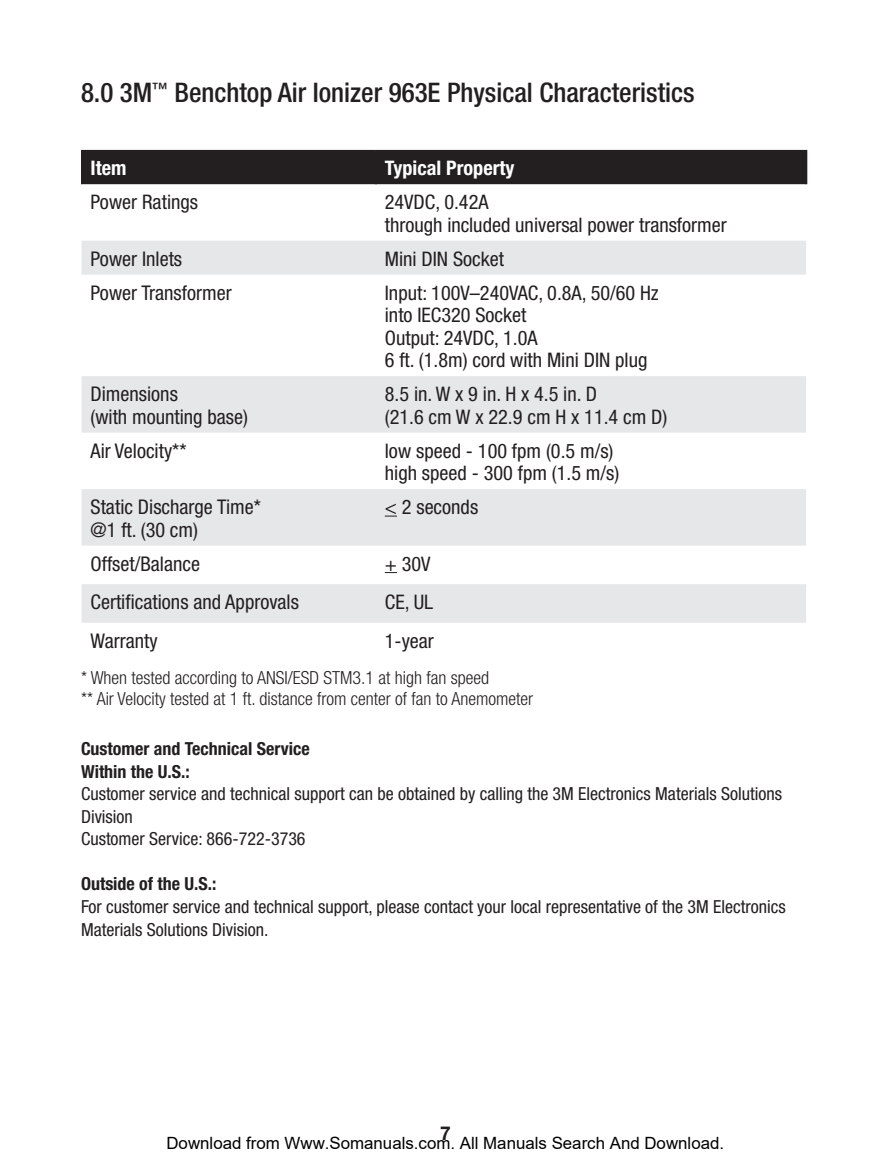
<style>
.page{position:relative;width:891px;height:1175px;background:#fff}
.page>*{position:absolute;margin:0;border:0;box-sizing:border-box;transform-origin:0 0}
.t1{font:500 condensed 27px "Helvetica Neue";color:#231f20}
.t2{font:condensed 20.25px/22.5px "Helvetica Neue";color:#231f20}
.t3{font:condensed 20.03px/22.5px "Helvetica Neue";color:#231f20}
.t4{font:700 condensed 20.03px "Helvetica Neue";color:#fff}
.t5{font:700 19.12px "Helvetica Neue";color:#231f20}
.t6{font:condensed 18px/22.5px "Helvetica Neue";color:#231f20}
.t7{font:300 condensed 18px/20.2px "Helvetica Neue";color:#231f20}
.t8{font:700 condensed 18px/22.5px "Helvetica Neue";color:#231f20}
.t9{font:16.88px "Arial";color:#000}
</style>
<div class="page">
<div style="left:82px;top:151px;width:723px;height:33px;background:#231f20"></div>
<svg style="left:82px;top:241px;width:724px;height:382px"></svg>
<hr style="left:375px;top:151px;width:2px;height:33px;background:#231f20">
<hr style="left:805px;top:151px;width:2px;height:33px;background:#231f20">
<hr style="left:81px;top:150px;width:295px;height:1px;background:#231f20">
<hr style="left:81px;top:151px;width:1px;height:33px;background:#231f20">
<hr style="left:376px;top:150px;width:431px;height:1px;background:#231f20">
<svg style="left:385px;top:515px;width:12px;height:1px"></svg>
<svg style="left:385px;top:572px;width:12px;height:1px"></svg>
<h1 class="t1" style="left:81px;top:76px;width:615px">8.0 3M<sup>™</sup> Benchtop Air Ionizer 963E Physical Characteristics</h1>
<p class="t4" style="left:91px;top:156px;width:37px">Item</p>
<p class="t4" style="left:385px;top:156px;width:131px">Typical Property</p>
<p class="t3" style="left:91px;top:191px;width:109px">Power Ratings</p>
<p class="t3" style="left:385px;top:191px;width:343px">24VDC, 0.42A<br>through included universal power transformer</p>
<p class="t2" style="left:91px;top:247px;width:93px">Power Inlets</p>
<p class="t3" style="left:385px;top:247px;width:121px">Mini DIN Socket</p>
<p class="t2" style="left:91px;top:281px;width:143px">Power Transformer</p>
<p class="t3" style="left:385px;top:281px;width:276px">Input: 100V–240VAC, 0.8A, 50/60 Hz into IEC320 Socket<br>Output: 24VDC, 1.0A<br>6 ft. (1.8m) cord with Mini DIN plug</p>
<p class="t2" style="left:91px;top:382px;width:159px">Dimensions<br>(with mounting base)</p>
<p class="t3" style="left:385px;top:382px;width:284px">8.5 in. W x 9 in. H x 4.5 in. D<br>(21.6 cm W x 22.9 cm H x 11.4 cm D)</p>
<p class="t2" style="left:91px;top:439px;width:97px">Air Velocity**</p>
<p class="t3" style="left:385px;top:439px;width:236px">low speed - 100 fpm (0.5 m/s) high speed - 300 fpm (1.5 m/s)</p>
<p class="t2" style="left:91px;top:495px;width:172px">Static Discharge Time* @1 ft. (30 cm)</p>
<p class="t3" style="left:385px;top:495px;width:95px">&lt; 2 seconds</p>
<p class="t2" style="left:91px;top:552px;width:111px">Offset/Balance</p>
<p class="t3" style="left:385px;top:552px;width:47px">+ 30V</p>
<p class="t2" style="left:91px;top:590px;width:210px">Certifications and Approvals</p>
<p class="t3" style="left:385px;top:590px;width:50px">CE, UL</p>
<p class="t2" style="left:91px;top:629px;width:69px">Warranty</p>
<p class="t3" style="left:385px;top:629px;width:51px">1-year</p>
<p class="t7" style="left:81px;top:668px;width:454px">* When tested according to ANSI/ESD STM3.1 at high fan speed<br>** Air Velocity tested at 1 ft. distance from center of fan to Anemometer</p>
<p class="t8" style="left:81px;top:737px;width:230px">Customer and Technical Service<br>Within the U.S.:</p>
<p class="t6" style="left:81px;top:782px;width:703px">Customer service and technical support can be obtained by calling the 3M Electronics Materials Solutions<br>Division<br>Customer Service: 866-722-3736</p>
<p class="t8" style="left:81px;top:872px;width:137px">Outside of the U.S.:</p>
<p class="t6" style="left:81px;top:895px;width:706px">For customer service and technical support, please contact your local representative of the 3M Electronics<br>Materials Solutions Division.</p>
<p class="t5" style="left:440px;top:1121px;width:12px">7</p>
<p class="t9" style="left:166px;top:1133px;width:559px">Download from Www.Somanuals.com. All Manuals Search And Download.</p>
</div>
